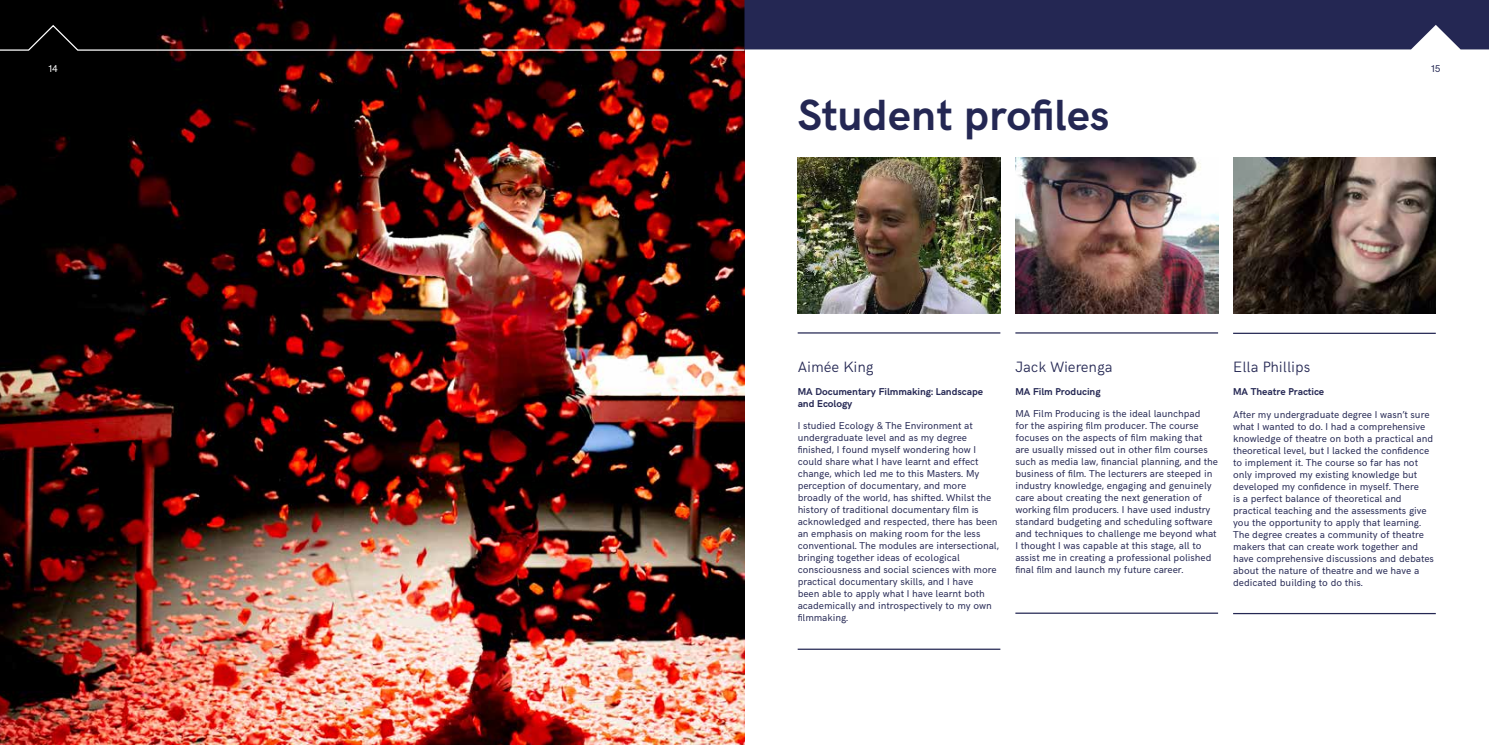
<style>
.page{position:relative;width:1489px;height:745px;background:#fff}
.page>*{position:absolute;margin:0;border:0;box-sizing:border-box;transform-origin:0 0}
.t1{font:700 43.75px "HK Grotesk";color:#242753}
.t2{font:300 15px "HK Grotesk";color:#242753}
.t3{font:10px/12px "HK Grotesk";color:#242753}
.t4{font:700 10px/12px "HK Grotesk";color:#242753}
.t5{font:10px "HK Grotesk";color:#fff}
</style>
<div class="page">
<img style="left:0;top:52px;width:744px;height:692px">
<hr style="left:797px;top:648px;width:203px;height:1px;background:#242753">
<hr style="left:797px;top:332px;width:203px;height:1px;background:#242753">
<hr style="left:1015px;top:612px;width:202px;height:1px;background:#242753">
<hr style="left:1015px;top:332px;width:202px;height:1px;background:#242753">
<hr style="left:1232px;top:612px;width:203px;height:1px;background:#242753">
<hr style="left:1232px;top:332px;width:203px;height:2px;background:#242753">
<img style="left:797px;top:158px;width:203px;height:155px">
<img style="left:1015px;top:158px;width:202px;height:155px">
<img style="left:1233px;top:158px;width:202px;height:155px">
<svg style="left:0;top:0;width:1488px;height:52px;background:#2c1f33"></svg>
<p class="t5" style="left:48px;top:61px;width:11px">14</p>
<p class="t3" style="left:1430px;top:62px;width:11px">15</p>
<h1 class="t1" style="left:797px;top:82px;width:313px">Student profiles</h1>
<h2 class="t2" style="left:797px;top:355px;width:77px">Aimée King</h2>
<p class="t4" style="left:797px;top:384px;width:187px">MA Documentary Filmmaking: Landscape and Ecology</p>
<p class="t3" style="left:797px;top:418px;width:203px">I studied Ecology &amp; The Environment at undergraduate level and as my degree finished, I found myself wondering how I could share what I have learnt and effect change, which led me to this Masters. My perception of documentary, and more broadly of the world, has shifted. Whilst the history of traditional documentary film is acknowledged and respected, there has been an emphasis on making room for the less conventional. The modules are intersectional, bringing together ideas of ecological consciousness and social sciences with more practical documentary skills, and I have<br>been able to apply what I have learnt both academically and introspectively to my own filmmaking.</p>
<h2 class="t2" style="left:1015px;top:355px;width:99px">Jack Wierenga</h2>
<p class="t4" style="left:1015px;top:384px;width:87px">MA Film Producing</p>
<p class="t3" style="left:1015px;top:406px;width:204px">MA Film Producing is the ideal launchpad<br>for the aspiring film producer. The course focuses on the aspects of film making that are usually missed out in other film courses such as media law, financial planning, and the business of film. The lecturers are steeped in industry knowledge, engaging and genuinely care about creating the next generation of working film producers. I have used industry standard budgeting and scheduling software and techniques to challenge me beyond what I thought I was capable at this stage, all to assist me in creating a professional polished final film and launch my future career.</p>
<h2 class="t2" style="left:1232px;top:355px;width:79px">Ella Phillips</h2>
<p class="t4" style="left:1232px;top:384px;width:93px">MA Theatre Practice</p>
<p class="t3" style="left:1232px;top:407px;width:202px">After my undergraduate degree I wasn’t sure what I wanted to do. I had a comprehensive knowledge of theatre on both a practical and theoretical level, but I lacked the confidence to implement it. The course so far has not only improved my existing knowledge but developed my confidence in myself. There<br>is a perfect balance of theoretical and practical teaching and the assessments give you the opportunity to apply that learning.<br>The degree creates a community of theatre makers that can create work together and have comprehensive discussions and debates about the nature of theatre and we have a dedicated building to do this.</p>
</div>
